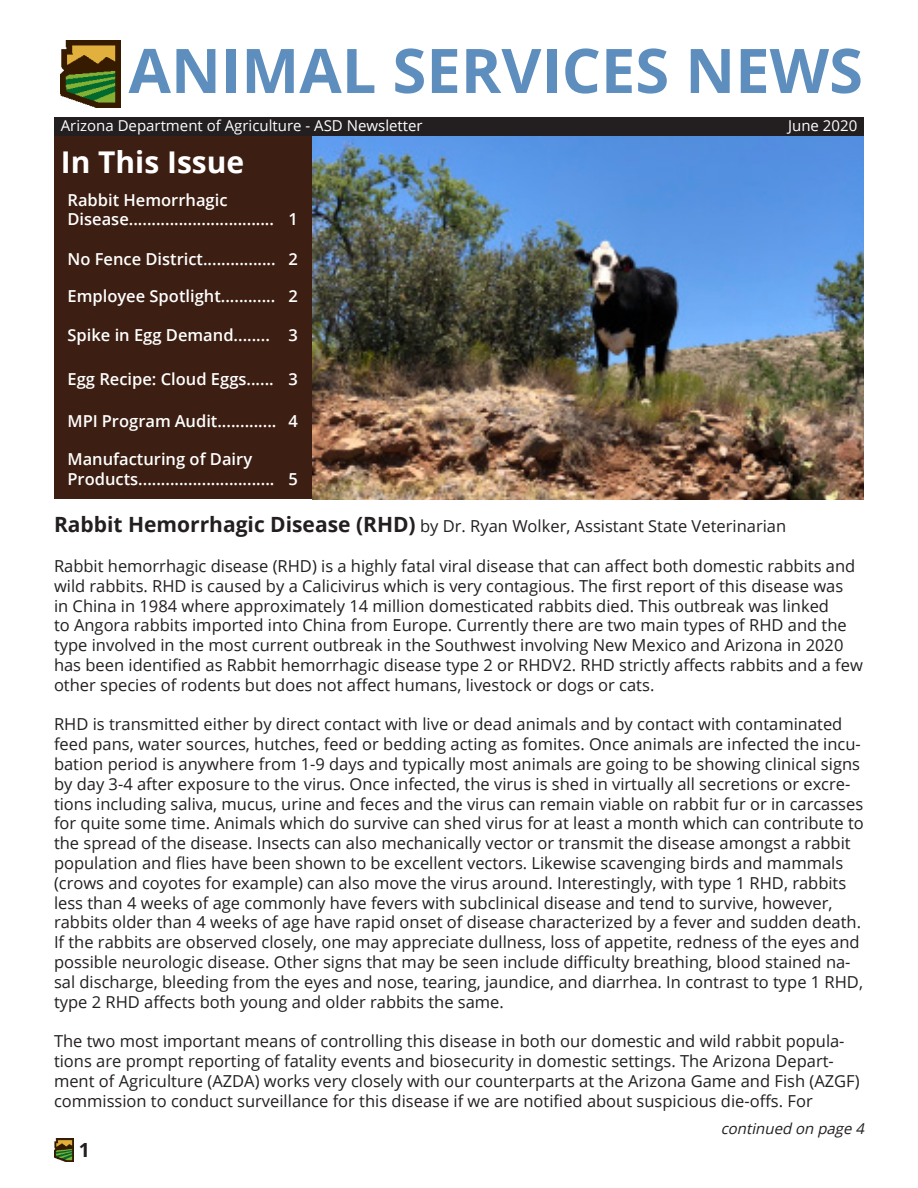
<style>
.page{position:relative;width:918px;height:1188px;background:#fff}
.page>*{position:absolute;margin:0;border:0;box-sizing:border-box;transform-origin:0 0}
.t1{font:700 61.5px "Open Sans";color:#5d8ebd}
.t2{font:700 30px "Open Sans";color:#fff}
.t3{font:700 19.5px "Open Sans";color:#231f20}
.t4{font:16.5px/19.8px "Open Sans";color:#231f20}
.t5{font:600 16.5px/19.8px "Open Sans";color:#fff}
.t6{font:15px "Open Sans";color:#fff}
.t7{font:italic 15px "Open Sans";color:#231f20}
.s1{font-weight:700;font-size:21px}
</style>
<div class="page">
<div style="left:54px;top:117px;width:810px;height:19px;background:#231f20"></div>
<img style="left:61px;top:41px;width:59px;height:66px">
<div style="left:54px;top:136px;width:258px;height:364px;background:#3d1e12"></div>
<img style="left:54px;top:1139px;width:20px;height:23px">
<img style="left:312px;top:136px;width:552px;height:364px">
<p class="t1" style="left:129px;top:27px;width:736px">ANIMAL SERVICES NEWS</p>
<p class="t6" style="left:61px;top:115px;width:363px">Arizona Department of Agriculture - ASD Newsletter</p>
<p class="t6" style="left:788px;top:115px;width:71px">June 2020</p>
<p class="t2" style="left:61px;top:141px;width:185px">In This Issue</p>
<p class="t5" style="left:68px;top:189px;width:208px">Rabbit Hemorrhagic<br>Disease................................</p>
<p class="t5" style="left:288px;top:209px;width:11px">1</p>
<p class="t5" style="left:68px;top:249px;width:210px">No Fence District................</p>
<p class="t5" style="left:288px;top:249px;width:11px">2</p>
<p class="t5" style="left:68px;top:286px;width:209px">Employee Spotlight............</p>
<p class="t5" style="left:288px;top:286px;width:11px">2</p>
<p class="t5" style="left:68px;top:325px;width:204px">Spike in Egg Demand........</p>
<p class="t5" style="left:288px;top:325px;width:11px">3</p>
<p class="t5" style="left:68px;top:369px;width:208px">Egg Recipe: Cloud Eggs......</p>
<p class="t5" style="left:288px;top:369px;width:11px">3</p>
<p class="t5" style="left:68px;top:411px;width:210px">MPI Program Audit.............</p>
<p class="t5" style="left:288px;top:411px;width:11px">4</p>
<p class="t5" style="left:68px;top:449px;width:208px">Manufacturing of Dairy<br>Products..............................</p>
<p class="t5" style="left:288px;top:469px;width:11px">5</p>
<p class="t4" style="left:54px;top:516px;width:734px"><span class="s1">Rabbit Hemorrhagic Disease (RHD)</span> by Dr. Ryan Wolker, Assistant State Veterinarian</p>
<p class="t4" style="left:54px;top:556px;width:810px">Rabbit hemorrhagic disease (RHD) is a highly fatal viral disease that can affect both domestic rabbits and wild rabbits. RHD is caused by a Calicivirus which is very contagious. The first report of this disease was<br>in China in 1984 where approximately 14 million domesticated rabbits died. This outbreak was linked<br>to Angora rabbits imported into China from Europe. Currently there are two main types of RHD and the type involved in the most current outbreak in the Southwest involving New Mexico and Arizona in 2020 has been identified as Rabbit hemorrhagic disease type 2 or RHDV2. RHD strictly affects rabbits and a few other species of rodents but does not affect humans, livestock or dogs or cats.</p>
<p class="t4" style="left:54px;top:714px;width:811px">RHD is transmitted either by direct contact with live or dead animals and by contact with contaminated feed pans, water sources, hutches, feed or bedding acting as fomites. Once animals are infected the incu&shy;bation period is anywhere from 1-9 days and typically most animals are going to be showing clinical signs by day 3-4 after exposure to the virus. Once infected, the virus is shed in virtually all secretions or excre&shy;tions including saliva, mucus, urine and feces and the virus can remain viable on rabbit fur or in carcasses for quite some time. Animals which do survive can shed virus for at least a month which can contribute to the spread of the disease. Insects can also mechanically vector or transmit the disease amongst a rabbit population and flies have been shown to be excellent vectors. Likewise scavenging birds and mammals (crows and coyotes for example) can also move the virus around. Interestingly, with type 1 RHD, rabbits less than 4 weeks of age commonly have fevers with subclinical disease and tend to survive, however, rabbits older than 4 weeks of age have rapid onset of disease characterized by a fever and sudden death.<br>If the rabbits are observed closely, one may appreciate dullness, loss of appetite, redness of the eyes and possible neurologic disease. Other signs that may be seen include difficulty breathing, blood stained na&shy;sal discharge, bleeding from the eyes and nose, tearing, jaundice, and diarrhea. In contrast to type 1 RHD, type 2 RHD affects both young and older rabbits the same.</p>
<p class="t4" style="left:54px;top:1031px;width:807px">The two most important means of controlling this disease in both our domestic and wild rabbit popula&shy;tions are prompt reporting of fatality events and biosecurity in domestic settings. The Arizona Depart&shy;ment of Agriculture (AZDA) works very closely with our counterparts at the Arizona Game and Fish (AZGF) commission to conduct surveillance for this disease if we are notified about suspicious die-offs. For</p>
<p class="t3" style="left:79px;top:1136px;width:13px">1</p>
<p class="t7" style="left:721px;top:1118px;width:149px">continued on page 4</p>
</div>
